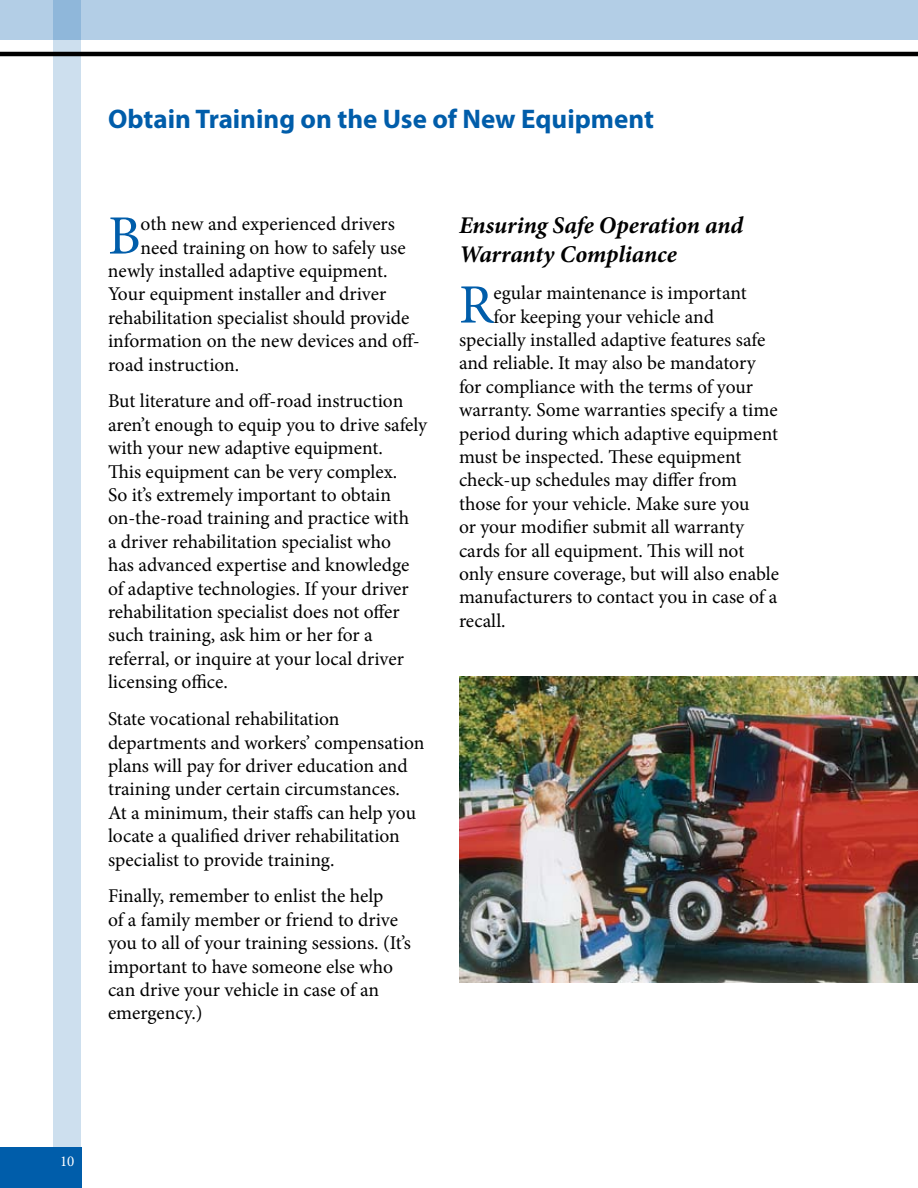
<style>
.page{position:relative;width:918px;height:1188px;background:#fff}
.page>*{position:absolute;margin:0;border:0;box-sizing:border-box;transform-origin:0 0}
.t1{font:55.5px "Minion Pro";color:#005daa}
.t2{font:700 27px "Myriad Pro";color:#005daa}
.t3{font:italic 700 24px/28.8px "Minion Pro";letter-spacing:-.005em;color:#000}
.t4{font:19.5px/23.4px "Minion Pro";color:#000}
.t5{font:15px "Minion Pro";color:#fff}
</style>
<div class="page">
<div style="left:0;top:0;width:918px;height:40px;background:#b3cee6"></div>
<div style="left:54px;top:0;width:27px;height:1149px;background:#cddfee"></div>
<div style="left:0;top:1148px;width:81px;height:40px;background:#005daa"></div>
<hr style="left:0;top:52px;width:918px;height:4px;background:#000">
<img style="left:459px;top:677px;width:459px;height:305px">
<h2 class="t2" style="left:108px;top:102px;width:547px">Obtain Training on the Use of New Equipment</h2>
<h1 class="t1" style="left:108px;top:199px;width:34px">B</h1>
<p class="t4" style="left:141px;top:212px;width:256px">oth new and experienced drivers</p>
<p class="t4" style="left:141px;top:236px;width:267px">need training on how to safely use</p>
<p class="t4" style="left:108px;top:259px;width:279px">newly installed adaptive equipment.</p>
<p class="t4" style="left:108px;top:283px;width:280px">Your equipment installer and driver</p>
<p class="t4" style="left:108px;top:306px;width:303px">rehabilitation specialist should provide</p>
<p class="t4" style="left:108px;top:329px;width:313px">information on the new devices and off-</p>
<p class="t4" style="left:108px;top:353px;width:131px">road instruction.</p>
<p class="t4" style="left:108px;top:390px;width:321px">But literature and off-road instruction aren’t enough to equip you to drive safely with your new adaptive equipment.<br>This equipment can be very complex.<br>So it’s extremely important to obtain on-the-road training and practice with<br>a driver rehabilitation specialist who<br>has advanced expertise and knowledge of adaptive technologies. If your driver rehabilitation specialist does not offer such training, ask him or her for a referral, or inquire at your local driver licensing office.</p>
<p class="t4" style="left:108px;top:707px;width:318px">State vocational rehabilitation departments and workers’ compensation plans will pay for driver education and training under certain circumstances.<br>At a minimum, their staffs can help you locate a qualified driver rehabilitation specialist to provide training.</p>
<p class="t4" style="left:108px;top:885px;width:304px">Finally, remember to enlist the help<br>of a family member or friend to drive you to all of your training sessions. (It’s important to have someone else who can drive your vehicle in case of an emergency.)</p>
<p class="t3" style="left:459px;top:211px;width:286px">Ensuring Safe Operation and<br>Warranty Compliance</p>
<h1 class="t1" style="left:459px;top:268px;width:36px">R</h1>
<p class="t4" style="left:493px;top:281px;width:255px">egular maintenance is important</p>
<p class="t4" style="left:493px;top:305px;width:222px">for keeping your vehicle and</p>
<p class="t4" style="left:459px;top:328px;width:308px">specially installed adaptive features safe</p>
<p class="t4" style="left:459px;top:352px;width:298px">and reliable. It may also be mandatory</p>
<p class="t4" style="left:459px;top:375px;width:296px">for compliance with the terms of your</p>
<p class="t4" style="left:459px;top:398px;width:320px">warranty. Some warranties specify a time</p>
<p class="t4" style="left:459px;top:422px;width:321px">period during which adaptive equipment</p>
<p class="t4" style="left:459px;top:445px;width:284px">must be inspected. These equipment</p>
<p class="t4" style="left:459px;top:469px;width:280px">check-up schedules may differ from</p>
<p class="t4" style="left:459px;top:492px;width:292px">those for your vehicle. Make sure you</p>
<p class="t4" style="left:459px;top:515px;width:287px">or your modifier submit all warranty</p>
<p class="t4" style="left:459px;top:539px;width:287px">cards for all equipment. This will not</p>
<p class="t4" style="left:459px;top:562px;width:322px">only ensure coverage, but will also enable</p>
<p class="t4" style="left:459px;top:586px;width:320px">manufacturers to contact you in case of a</p>
<p class="t4" style="left:459px;top:609px;width:46px">recall.</p>
<p class="t5" style="left:60px;top:1151px;width:16px">10</p>
</div>
